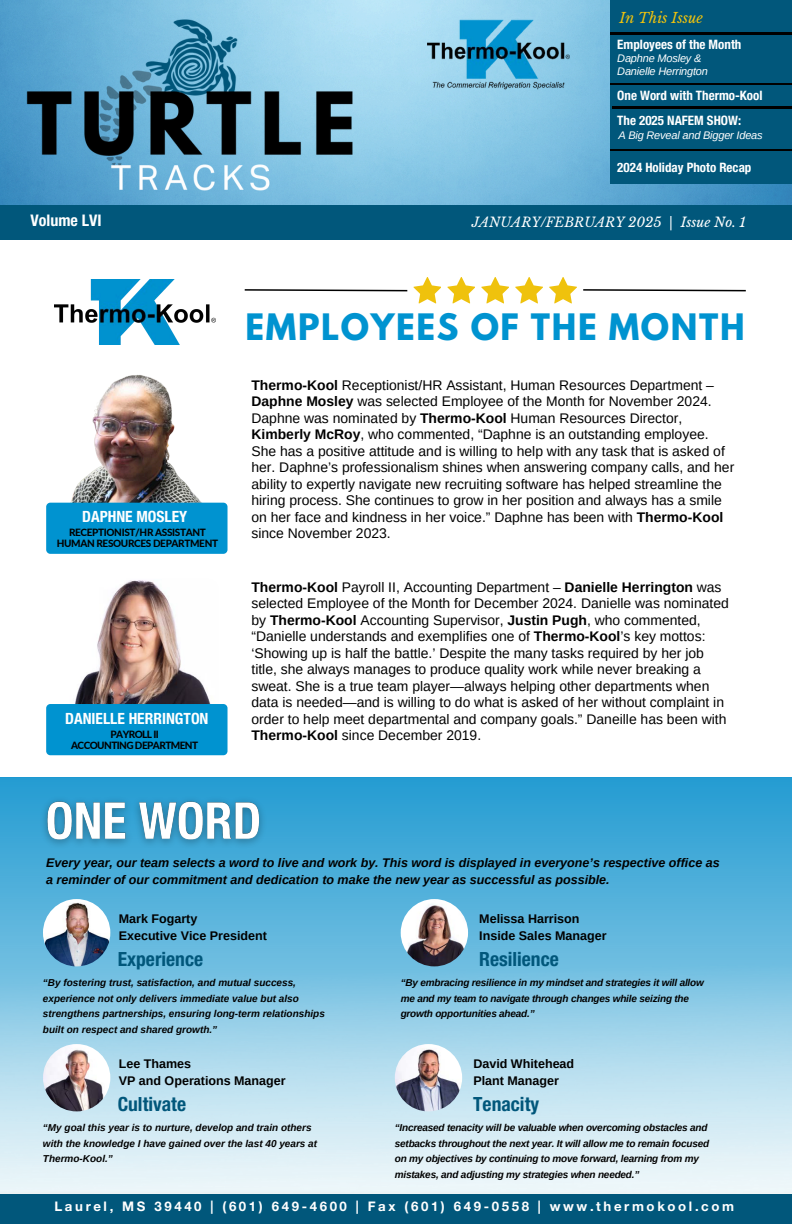
<style>
.page{position:relative;width:792px;height:1224px;background:#fff}
.page>*{position:absolute;margin:0;border:0;box-sizing:border-box;transform-origin:0 0}
.t1{font:700 32.3px "League Spartan";letter-spacing:.05em;color:#0093d0}
.t2{font:700 condensed 19.6px "Helvetica Neue LT Pro";color:#01577b}
.t3{font:700 condensed 16px "Helvetica Neue LT Pro";color:#fff}
.t4{font:700 condensed 15.5px "Helvetica Neue LT Pro";color:#fff}
.t5{font:italic 14.2px "Libre Baskerville";color:#efc20d}
.t6{font:13.9px/16.5px "Arimo";color:#000}
.t7{font:italic 13.3px "Libre Baskerville";color:#fff}
.t8{font:700 13.2px "Helvetica Neue LT Pro";letter-spacing:.2em;color:#fff}
.t9{font:700 condensed 13px "Helvetica Neue LT Pro";color:#fff}
.t10{font:italic 700 12.5px/17.2px "Arimo";color:#000}
.t11{font:700 12.5px "Arimo";color:#000}
.t12{font:italic 11px/12.8px "Arimo";letter-spacing:-.015em;color:#fff}
.t13{font:italic 700 10px/15.8px "Arimo";letter-spacing:-.02em;color:#000}
.t14{font:italic 700 10px/15.8px "Arimo";color:#000}
.t15{font:800 10px "Lato";letter-spacing:-.035em;color:#000}
.t16{font:800 10px "Lato";letter-spacing:-.055em;color:#000}
.s1{font-weight:700}
</style>
<div class="page">
<div style="left:0;top:1191px;width:792px;height:33px;background:#01577b"></div>
<img style="left:0;top:0;width:792px;height:205px">
<div style="left:0;top:205px;width:792px;height:34px;background:#01577b"></div>
<img style="left:17px;top:9px;width:349px;height:196px">
<div style="left:610px;top:0;width:182px;height:183px;background:#01577b"></div>
<hr style="left:610px;top:83px;width:182px;height:2px;background:#000">
<hr style="left:610px;top:33px;width:182px;height:1px;background:#000">
<img style="left:0;top:779px;width:792px;height:414px">
<img style="left:43px;top:899px;width:67px;height:67px;border-radius:50%">
<img style="left:401px;top:899px;width:67px;height:67px;border-radius:50%">
<svg style="left:481px;top:277px;width:28px;height:26px"></svg>
<svg style="left:447px;top:277px;width:28px;height:26px"></svg>
<svg style="left:515px;top:277px;width:28px;height:26px"></svg>
<svg style="left:244px;top:277px;width:197px;height:26px"></svg>
<svg style="left:549px;top:277px;width:197px;height:26px"></svg>
<img style="left:55px;top:280px;width:160px;height:65px">
<hr style="left:612px;top:107px;width:180px;height:1px;background:#000">
<img style="left:427px;top:19px;width:142px;height:71px">
<img style="left:35px;top:790px;width:238px;height:64px">
<img style="left:51px;top:367px;width:173px;height:172px;border-radius:11px">
<div style="left:46px;top:503px;width:182px;height:51px;background:#0093d0;border-radius:4px"></div>
<img style="left:46px;top:579px;width:172px;height:172px;border-radius:11px">
<div style="left:46px;top:704px;width:182px;height:51px;background:#0093d0;border-radius:4px"></div>
<img style="left:43px;top:1044px;width:67px;height:67px;border-radius:50%">
<img style="left:395px;top:1044px;width:67px;height:67px;border-radius:50%">
<hr style="left:610px;top:149px;width:182px;height:2px;background:#000">
<h6 class="t5" style="left:619px;top:9px;width:85px">In This Issue</h6>
<p class="t9" style="left:617px;top:40px;width:126px">Employees of the Month</p>
<p class="t12" style="left:617px;top:52px;width:92px">Daphne Mosley &amp;<br>Danielle Herrington</p>
<p class="t9" style="left:617px;top:91px;width:147px">One Word with Thermo-Kool</p>
<p class="t9" style="left:617px;top:116px;width:125px">The 2025 NAFEM SHOW:</p>
<h3 class="t12" style="left:618px;top:129px;width:146px">A Big Reveal and Bigger Ideas</h3>
<p class="t9" style="left:617px;top:162px;width:136px">2024 Holiday Photo Recap</p>
<p class="t3" style="left:31px;top:214px;width:73px">Volume LVI</p>
<p class="t7" style="left:472px;top:214px;width:275px">JANUARY/FEBRUARY 2025 | Issue No. 1</p>
<h2 class="t4" style="left:82px;top:511px;width:107px">DAPHNE MOSLEY</h2>
<p class="t15" style="left:69px;top:526px;width:138px">RECEPTIONIST/HR ASSISTANT</p>
<h4 class="t15" style="left:57px;top:537px;width:163px">HUMAN RESOURCES DEPARTMENT</h4>
<p class="t4" style="left:65px;top:712px;width:145px">DANIELLE HERRINGTON</p>
<h4 class="t16" style="left:111px;top:728px;width:50px">PAYROLL II</h4>
<p class="t16" style="left:71px;top:739px;width:128px">ACCOUNTING DEPARTMENT</p>
<p class="t1" style="left:246px;top:311px;width:501px">EMPLOYEES OF THE MONTH</p>
<p class="t6" style="left:251px;top:377px;width:484px"><span class="s1">Thermo-Kool</span> Receptionist/HR Assistant, Human Resources Department – <span class="s1">Daphne Mosley</span> was selected Employee of the Month for November 2024.<br>Daphne was nominated by <span class="s1">Thermo-Kool</span> Human Resources Director, <span class="s1">Kimberly McRoy</span>, who commented, “Daphne is an outstanding employee.<br>She has a positive attitude and is willing to help with any task that is asked of her. Daphne’s professionalism shines when answering company calls, and her ability to expertly navigate new recruiting software has helped streamline the hiring process. She continues to grow in her position and always has a smile on her face and kindness in her voice.” Daphne has been with <span class="s1">Thermo-Kool </span>since November 2023.</p>
<p class="t6" style="left:251px;top:579px;width:479px"><span class="s1">Thermo-Kool</span> Payroll II, Accounting Department – <span class="s1">Danielle Herrington</span> was selected Employee of the Month for December 2024. Danielle was nominated by <span class="s1">Thermo-Kool</span> Accounting Supervisor, <span class="s1">Justin Pugh</span>, who commented, “Danielle understands and exemplifies one of <span class="s1">Thermo-Kool</span>’s key mottos: ‘Showing up is half the battle.’ Despite the many tasks required by her job title, she always manages to produce quality work while never breaking a sweat. She is a true team player—always helping other departments when data is needed—and is willing to do what is asked of her without complaint in order to help meet departmental and company goals.” Daneille has been with <span class="s1">Thermo-Kool</span> since December 2019.</p>
<p class="t10" style="left:46px;top:854px;width:675px">Every year, our team selects a word to live and work by. This word is displayed in everyone’s respective office as a reminder of our commitment and dedication to make the new year as successful as possible.</p>
<p class="t11" style="left:119px;top:912px;width:80px">Mark Fogarty</p>
<h6 class="t11" style="left:119px;top:929px;width:150px">Executive Vice President</h6>
<p class="t2" style="left:118px;top:952px;width:87px">Experience</p>
<h6 class="t14" style="left:43px;top:975px;width:283px">“By fostering trust, satisfaction, and mutual success, experience not only delivers immediate value but also strengthens partnerships, ensuring long-term relationships built on respect and shared growth.”</h6>
<p class="t11" style="left:479px;top:912px;width:102px">Melissa Harrison</p>
<p class="t11" style="left:479px;top:929px;width:129px">Inside Sales Manager</p>
<h6 class="t2" style="left:479px;top:952px;width:81px">Resilience</h6>
<h5 class="t13" style="left:401px;top:975px;width:305px">“By embracing resilience in my mindset and strategies it will allow me and my team to navigate through changes while seizing the growth opportunities ahead.”</h5>
<p class="t11" style="left:119px;top:1057px;width:74px">Lee Thames</p>
<p class="t11" style="left:119px;top:1074px;width:168px">VP and Operations Manager</p>
<p class="t2" style="left:118px;top:1097px;width:70px">Cultivate</p>
<p class="t14" style="left:43px;top:1120px;width:276px">“My goal this year is to nurture, develop and train others with the knowledge I have gained over the last 40 years at<br>Thermo-Kool.”</p>
<h3 class="t11" style="left:473px;top:1057px;width:102px">David Whitehead</h3>
<p class="t11" style="left:473px;top:1074px;width:87px">Plant Manager</p>
<p class="t2" style="left:473px;top:1097px;width:67px">Tenacity</p>
<p class="t13" style="left:395px;top:1120px;width:316px">“Increased tenacity will be valuable when overcoming obstacles and setbacks throughout the next year. It will allow me to remain focused on my objectives by continuing to move forward, learning from my mistakes, and adjusting my strategies when needed.”</p>
<p class="t8" style="left:55px;top:1201px;width:681px">Laurel, MS 39440 | (601) 649-4600 | Fax (601) 649-0558 | www.thermokool.com</p>
</div>
